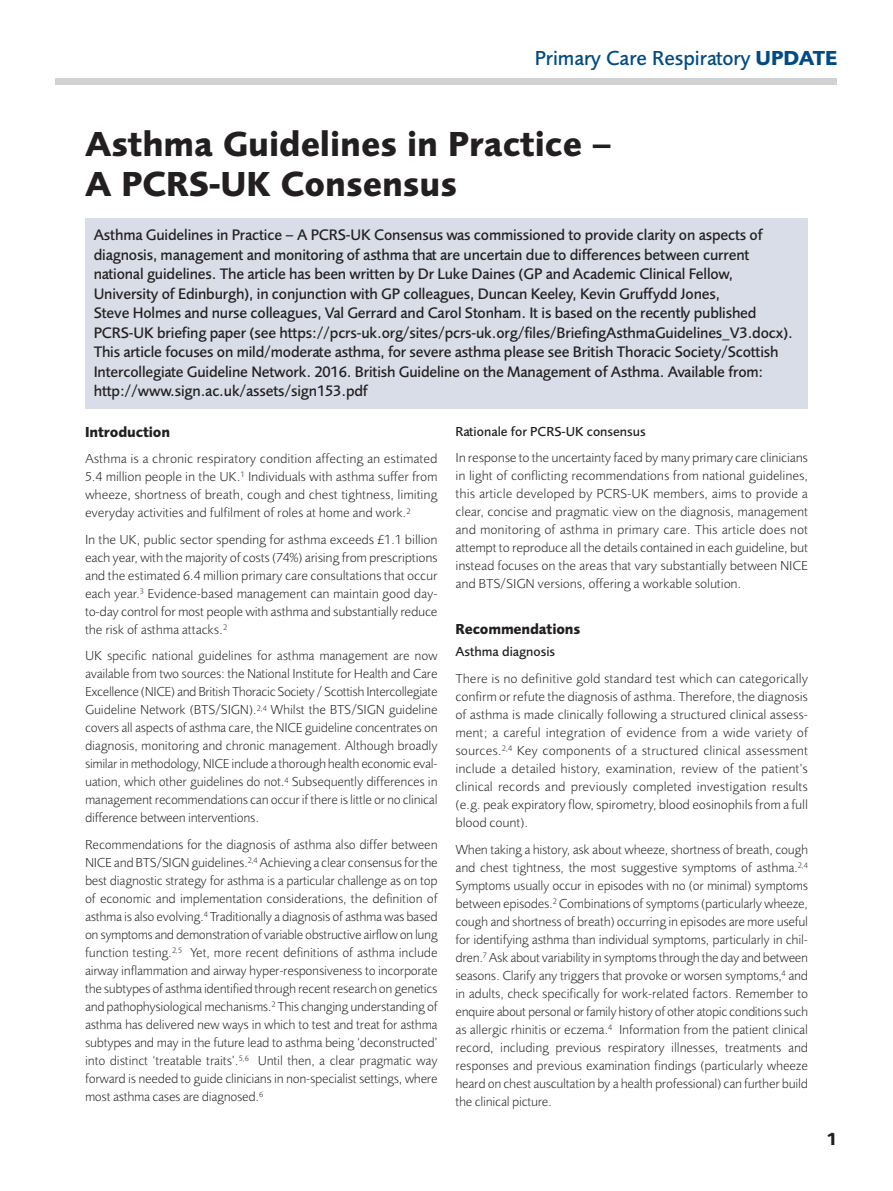
<style>
.page{position:relative;width:893px;height:1191px;background:#fff}
.page>*{position:absolute;margin:0;border:0;box-sizing:border-box;transform-origin:0 0}
.t1{font:700 36px/40.5px "Foundry Sans";color:#231f20}
.t2{font:500 21px "Foundry Sans";color:#004b84}
.t3{font:700 18px "Foundry Sans";color:#231f20}
.t4{font:500 15.75px/19.5px "Foundry Sans";letter-spacing:-.01em;color:#231f20}
.t5{font:700 15px "Foundry Sans";letter-spacing:-.01em;color:#231f20}
.t6{font:300 13.5px/18px "Foundry Sans";letter-spacing:-.01em;color:#231f20;text-align:justify}
.t7{font:500 13.5px "Foundry Sans";color:#231f20}
.s1{font-weight:700}
</style>
<div class="page">
<div style="left:85px;top:218px;width:723px;height:190px;background:#d8dde8"></div>
<div style="left:55px;top:78px;width:782px;height:7px;background:#d1d2d4"></div>
<h2 class="t2" style="left:535px;top:50px;width:304px">Primary Care Respiratory <span class="s1">UPDATE</span></h2>
<h1 class="t1" style="left:85px;top:127px;width:528px">Asthma Guidelines in Practice –<br>A PCRS-UK Consensus</h1>
<p class="t4" style="left:94px;top:226px;width:701px">Asthma Guidelines in Practice – A PCRS-UK Consensus was commissioned to provide clarity on aspects of diagnosis, management and monitoring of asthma that are uncertain due to differences between current national guidelines. The article has been written by Dr Luke Daines (GP and Academic Clinical Fellow, University of Edinburgh), in conjunction with GP colleagues, Duncan Keeley, Kevin Gruffydd Jones,<br>Steve Holmes and nurse colleagues, Val Gerrard and Carol Stonham. It is based on the recently published PCRS-UK briefing paper (see https://pcrs-uk.org/sites/pcrs-uk.org/files/BriefingAsthmaGuidelines_V3.docx).<br>This article focuses on mild/moderate asthma, for severe asthma please see British Thoracic Society/Scottish Intercollegiate Guideline Network. 2016. British Guideline on the Management of Asthma. Available from: http://www.sign.ac.uk/assets/sign153.pdf</p>
<p class="t5" style="left:85px;top:426px;width:87px">Introduction</p>
<p class="t6" style="left:85px;top:451px;width:354px">Asthma is a chronic respiratory condition affecting an estimated 5.4 million people in the UK.<sup>1</sup> Individuals with asthma suffer from wheeze, shortness of breath, cough and chest tightness, limiting everyday activities and fulfilment of roles at home and work.<sup>2</sup></p>
<p class="t6" style="left:85px;top:531px;width:354px">In the UK, public sector spending for asthma exceeds £1.1 billion each year, with the majority of costs (74%) arising from prescriptions and the estimated 6.4 million primary care consultations that occur each year.<sup>3</sup> Evidence-based management can maintain good day&shy;to-day control for most people with asthma and substantially reduce the risk of asthma attacks.<sup>2</sup></p>
<p class="t6" style="left:85px;top:648px;width:354px">UK specific national guidelines for asthma management are now available from two sources: the National Institute for Health and Care Excellence (NICE) and British Thoracic Society / Scottish Intercollegiate Guideline Network (BTS/SIGN).<sup>2,4</sup> Whilst the BTS/SIGN guideline covers all aspects of asthma care, the NICE guideline concentrates on diagnosis, monitoring and chronic management. Although broadly similar in methodology, NICE include a thorough health economic eval&shy;uation, which other guidelines do not.<sup>4</sup> Subsequently differences in management recommendations can occur if there is little or no clinical difference between interventions.</p>
<p class="t6" style="left:85px;top:836px;width:354px">Recommendations for the diagnosis of asthma also differ between NICE and BTS/SIGN guidelines.<sup>2,4</sup> Achieving a clear consensus for the best diagnostic strategy for asthma is a particular challenge as on top of economic and implementation considerations, the definition of asthma is also evolving.<sup>4</sup> Traditionally a diagnosis of asthma was based on symptoms and demonstration of variable obstructive airflow on lung function testing.<sup>2,5</sup> Yet, more recent definitions of asthma include airway inflammation and airway hyper-responsiveness to incorporate the subtypes of asthma identified through recent research on genetics and pathophysiological mechanisms.<sup>2</sup> This changing understanding of asthma has delivered new ways in which to test and treat for asthma subtypes and may in the future lead to asthma being ‘deconstructed’ into distinct ‘treatable traits’.<sup>5,6</sup> Until then, a clear pragmatic way forward is needed to guide clinicians in non-specialist settings, where most asthma cases are diagnosed.<sup>6</sup></p>
<p class="t7" style="left:455px;top:426px;width:192px">Rationale for PCRS-UK consensus</p>
<p class="t6" style="left:455px;top:450px;width:354px">In response to the uncertainty faced by many primary care clinicians in light of conflicting recommendations from national guidelines, this article developed by PCRS-UK members, aims to provide a clear, concise and pragmatic view on the diagnosis, management and monitoring of asthma in primary care. This article does not attempt to reproduce all the details contained in each guideline, but instead focuses on the areas that vary substantially between NICE and BTS/SIGN versions, offering a workable solution.</p>
<p class="t5" style="left:455px;top:623px;width:126px">Recommendations</p>
<p class="t7" style="left:455px;top:647px;width:101px">Asthma diagnosis</p>
<p class="t6" style="left:455px;top:671px;width:354px">There is no definitive gold standard test which can categorically confirm or refute the diagnosis of asthma. Therefore, the diagnosis of asthma is made clinically following a structured clinical assess&shy;ment; a careful integration of evidence from a wide variety of sources.<sup>2,4</sup> Key components of a structured clinical assessment include a detailed history, examination, review of the patient’s clinical records and previously completed investigation results (e.g. peak expiratory flow, spirometry, blood eosinophils from a full blood count).</p>
<p class="t6" style="left:455px;top:841px;width:354px">When taking a history, ask about wheeze, shortness of breath, cough and chest tightness, the most suggestive symptoms of asthma.<sup>2,4<br></sup>Symptoms usually occur in episodes with no (or minimal) symptoms between episodes.<sup>2</sup> Combinations of symptoms (particularly wheeze, cough and shortness of breath) occurring in episodes are more useful for identifying asthma than individual symptoms, particularly in chil&shy;dren.<sup>7</sup> Ask about variability in symptoms through the day and between seasons. Clarify any triggers that provoke or worsen symptoms,<sup>4</sup> and in adults, check specifically for work-related factors. Remember to enquire about personal or family history of other atopic conditions such as allergic rhinitis or eczema.<sup>4</sup> Information from the patient clinical record, including previous respiratory illnesses, treatments and responses and previous examination findings (particularly wheeze heard on chest auscultation by a health professional) can further build the clinical picture.</p>
<h3 class="t3" style="left:826px;top:1132px;width:13px">1</h3>
</div>
